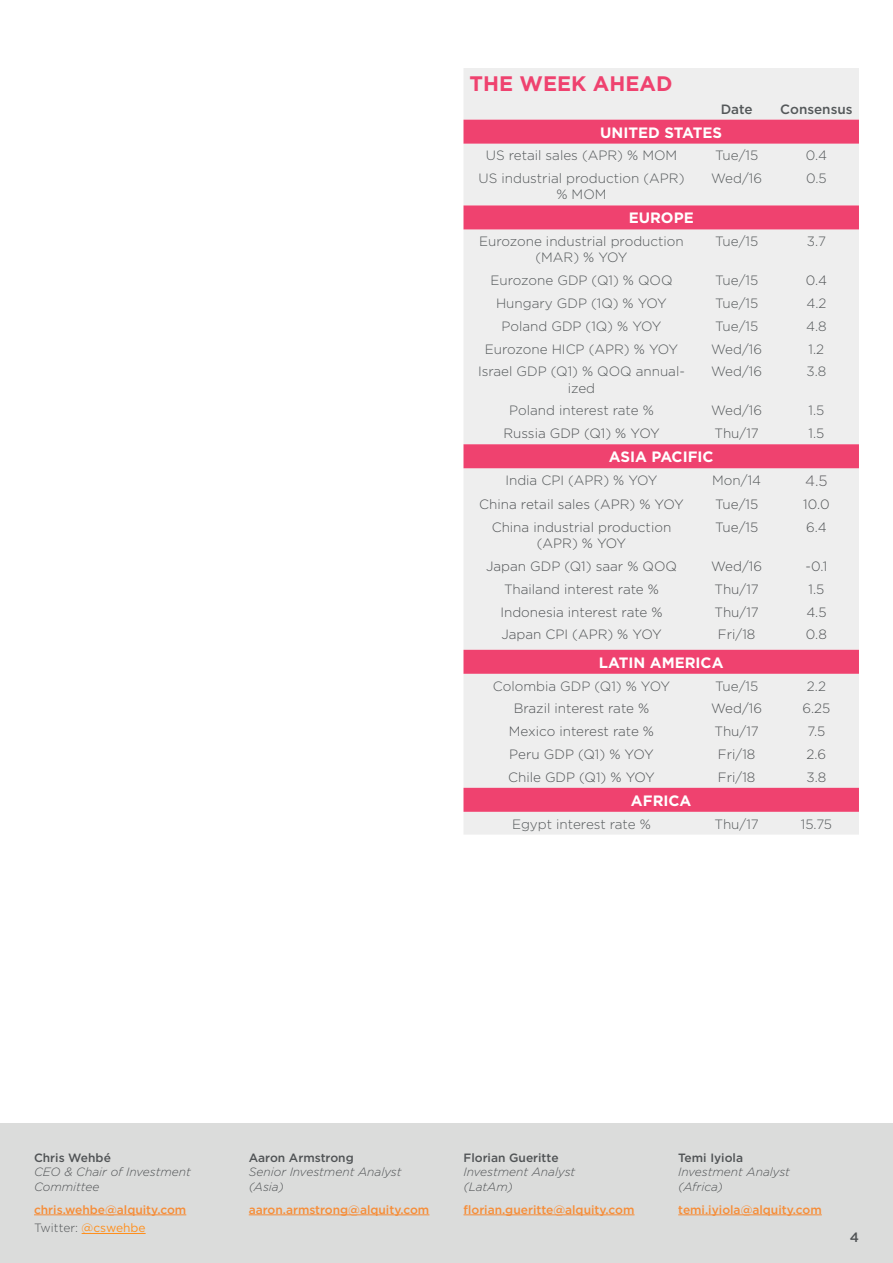
<style>
.page{position:relative;width:893px;height:1263px;background:#fff}
.page>*{position:absolute;margin:0;border:0;box-sizing:border-box;transform-origin:0 0}
.Subtitle{font:700 21px "Gotham";color:#ef426f}
.t1{font:700 15px "Gotham";color:#fff}
.t2{font:300 15px "Gotham";color:#5f5f62}
.t3{font:300 13.5px/16.2px "Gotham";color:#54585a;text-align:center}
.t4{font:300 13.5px/16.2px "Gotham";color:#505355;text-align:center}
.t5{font:500 13.5px "Gotham";color:#54585a}
.t6{font:500 13.5px "Gotham";color:#505355}
.t7{font:500 12px/18.6px "Gotham";color:#f68d38}
.t8{font:italic 300 12px/14.4px "Gotham";color:#505355}
.t9{font:500 12px "Gotham";color:#505355}
.s1{font-weight:300;color:#505355}
.s2{font-weight:400;color:#ff8f1c}
</style>
<div class="page">
<div style="left:0;top:1123px;width:893px;height:140px;background:#dbdcdb"></div>
<hr style="left:34px;top:1214px;width:152px;height:1px;background:#f68d38">
<hr style="left:82px;top:1233px;width:64px;height:1px;background:#ff8f1c">
<hr style="left:249px;top:1214px;width:180px;height:1px;background:#f68d38">
<hr style="left:463px;top:1214px;width:171px;height:1px;background:#f68d38">
<hr style="left:678px;top:1214px;width:144px;height:1px;background:#f68d38">
<div style="left:463px;top:68px;width:396px;height:766px;background:#eee"></div>
<svg style="left:463px;top:120px;width:396px;height:692px;background:#eed0d8"></svg>
<p class="Subtitle" style="left:469px;top:69px;width:204px">THE WEEK AHEAD</p>
<p class="t5" style="left:721px;top:100px;width:33px">Date</p>
<p class="t5" style="left:780px;top:100px;width:74px">Consensus</p>
<p class="t1" style="left:600px;top:122px;width:123px">UNITED STATES</p>
<p class="t3" style="left:486px;top:147px;width:193px">US retail sales (APR) % MOM</p>
<p class="t3" style="left:715px;top:147px;width:45px">Tue/15</p>
<p class="t3" style="left:806px;top:147px;width:23px">0.4</p>
<p class="t3" style="left:478px;top:170px;width:207px">US industrial production (APR) % MOM</p>
<p class="t3" style="left:711px;top:170px;width:52px">Wed/16</p>
<p class="t3" style="left:806px;top:170px;width:22px">0.5</p>
<p class="t1" style="left:629px;top:208px;width:67px">EUROPE</p>
<p class="t3" style="left:479px;top:233px;width:206px">Eurozone industrial production (MAR) % YOY</p>
<p class="t3" style="left:715px;top:233px;width:45px">Tue/15</p>
<p class="t3" style="left:807px;top:233px;width:20px">3.7</p>
<p class="t3" style="left:490px;top:272px;width:183px">Eurozone GDP (Q1) % QOQ</p>
<p class="t3" style="left:715px;top:272px;width:45px">Tue/15</p>
<p class="t4" style="left:806px;top:272px;width:23px">0.4</p>
<p class="t3" style="left:496px;top:295px;width:172px">Hungary GDP (1Q) % YOY</p>
<p class="t3" style="left:715px;top:295px;width:45px">Tue/15</p>
<p class="t3" style="left:806px;top:295px;width:22px">4.2</p>
<p class="t3" style="left:501px;top:318px;width:162px">Poland GDP (1Q) % YOY</p>
<p class="t3" style="left:715px;top:318px;width:45px">Tue/15</p>
<p class="t3" style="left:806px;top:318px;width:22px">4.8</p>
<p class="t3" style="left:485px;top:340px;width:195px">Eurozone HICP (APR) % YOY</p>
<p class="t3" style="left:711px;top:340px;width:52px">Wed/16</p>
<p class="t3" style="left:809px;top:340px;width:17px">1.2</p>
<p class="t3" style="left:478px;top:363px;width:208px">Israel GDP (Q1) % QOQ annual&shy;ized</p>
<p class="t3" style="left:711px;top:363px;width:52px">Wed/16</p>
<p class="t3" style="left:806px;top:363px;width:21px">3.8</p>
<p class="t3" style="left:509px;top:402px;width:146px">Poland interest rate %</p>
<p class="t3" style="left:711px;top:402px;width:52px">Wed/16</p>
<p class="t3" style="left:808px;top:402px;width:17px">1.5</p>
<p class="t4" style="left:503px;top:425px;width:158px">Russia GDP (Q1) % YOY</p>
<p class="t4" style="left:714px;top:425px;width:46px">Thu/17</p>
<p class="t4" style="left:808px;top:425px;width:17px">1.5</p>
<p class="t1" style="left:609px;top:447px;width:106px">ASIA PACIFIC</p>
<p class="t3" style="left:505px;top:472px;width:154px">India CPI (APR) % YOY</p>
<p class="t3" style="left:712px;top:472px;width:51px">Mon/14</p>
<p class="t2" style="left:805px;top:471px;width:24px">4.5</p>
<p class="t4" style="left:479px;top:496px;width:206px">China retail sales (APR) % YOY</p>
<p class="t4" style="left:715px;top:496px;width:45px">Tue/15</p>
<p class="t4" style="left:803px;top:496px;width:28px">10.0</p>
<p class="t4" style="left:492px;top:519px;width:181px">China industrial production (APR) % YOY</p>
<p class="t4" style="left:715px;top:519px;width:45px">Tue/15</p>
<p class="t4" style="left:806px;top:519px;width:22px">6.4</p>
<p class="t4" style="left:486px;top:558px;width:192px">Japan GDP (Q1) saar % QOQ</p>
<p class="t4" style="left:711px;top:558px;width:52px">Wed/16</p>
<p class="t4" style="left:805px;top:558px;width:23px">-0.1</p>
<p class="t4" style="left:504px;top:580px;width:156px">Thailand interest rate %</p>
<p class="t4" style="left:714px;top:580px;width:46px">Thu/17</p>
<p class="t4" style="left:808px;top:580px;width:17px">1.5</p>
<p class="t4" style="left:500px;top:603px;width:164px">Indonesia interest rate %</p>
<p class="t4" style="left:714px;top:603px;width:46px">Thu/17</p>
<p class="t4" style="left:806px;top:603px;width:22px">4.5</p>
<p class="t4" style="left:501px;top:626px;width:162px">Japan CPI (APR) % YOY</p>
<p class="t4" style="left:718px;top:626px;width:39px">Fri/18</p>
<p class="t4" style="left:806px;top:626px;width:22px">0.8</p>
<p class="t1" style="left:599px;top:652px;width:126px">LATIN AMERICA</p>
<p class="t3" style="left:493px;top:677px;width:179px">Colombia GDP (Q1) % YOY</p>
<p class="t3" style="left:715px;top:677px;width:45px">Tue/15</p>
<p class="t3" style="left:807px;top:677px;width:21px">2.2</p>
<p class="t4" style="left:514px;top:700px;width:137px">Brazil interest rate %</p>
<p class="t4" style="left:711px;top:700px;width:52px">Wed/16</p>
<p class="t4" style="left:802px;top:700px;width:29px">6.25</p>
<p class="t4" style="left:509px;top:723px;width:147px">Mexico interest rate %</p>
<p class="t4" style="left:714px;top:723px;width:46px">Thu/17</p>
<p class="t4" style="left:807px;top:723px;width:19px">7.5</p>
<p class="t4" style="left:509px;top:746px;width:146px">Peru GDP (Q1) % YOY</p>
<p class="t4" style="left:718px;top:746px;width:39px">Fri/18</p>
<p class="t4" style="left:807px;top:746px;width:21px">2.6</p>
<p class="t4" style="left:508px;top:768px;width:148px">Chile GDP (Q1) % YOY</p>
<p class="t4" style="left:718px;top:768px;width:39px">Fri/18</p>
<p class="t4" style="left:806px;top:768px;width:21px">3.8</p>
<p class="t1" style="left:631px;top:790px;width:62px">AFRICA</p>
<p class="t3" style="left:512px;top:815px;width:140px">Egypt interest rate %</p>
<p class="t3" style="left:714px;top:815px;width:46px">Thu/17</p>
<p class="t3" style="left:801px;top:815px;width:33px">15.75</p>
<p class="t9" style="left:34px;top:1150px;width:78px">Chris Wehbé</p>
<p class="t8" style="left:34px;top:1164px;width:158px">CEO &amp; Chair of Investment<br>Committee</p>
<p class="t7" style="left:34px;top:1200px;width:154px">chris.wehbe@alquity.com<br><span class="s1">Twitter:</span> <span class="s2">@cswehbe</span></p>
<p class="t9" style="left:249px;top:1150px;width:106px">Aaron Armstrong</p>
<p class="t8" style="left:249px;top:1164px;width:154px">Senior Investment Analyst (Asia)</p>
<p class="t7" style="left:249px;top:1200px;width:182px">aaron.armstrong@alquity.com</p>
<p class="t9" style="left:463px;top:1150px;width:97px">Florian Gueritte</p>
<p class="t8" style="left:463px;top:1164px;width:113px">Investment Analyst (LatAm)</p>
<p class="t7" style="left:463px;top:1200px;width:173px">florian.gueritte@alquity.com</p>
<p class="t9" style="left:678px;top:1150px;width:66px">Temi Iyiola</p>
<p class="t8" style="left:678px;top:1164px;width:113px">Investment Analyst (Africa)</p>
<p class="t7" style="left:678px;top:1200px;width:145px">temi.iyiola@alquity.com</p>
<p class="t6" style="left:850px;top:1228px;width:11px">4</p>
</div>
